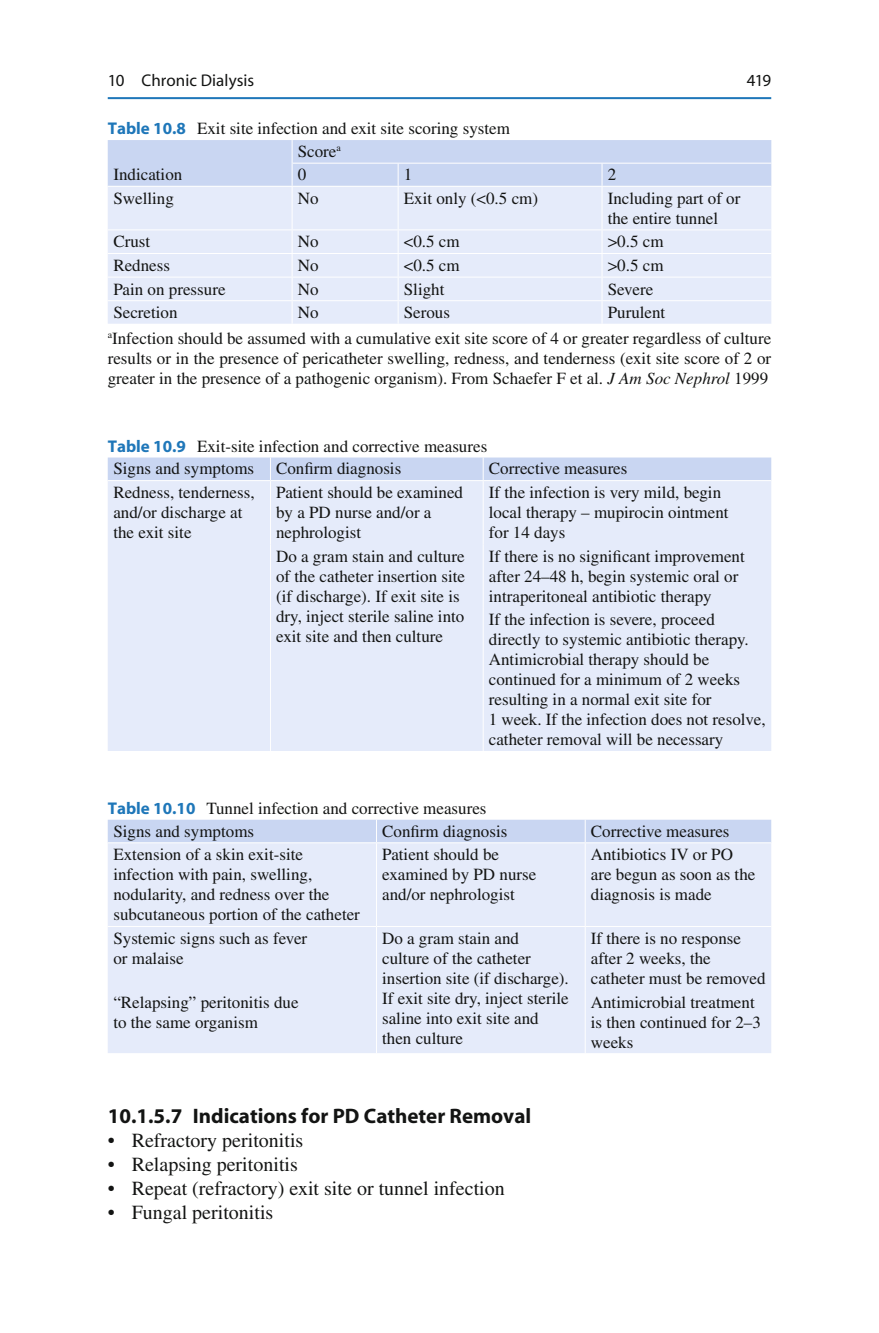
<style>
.page{position:relative;width:879px;height:1333px;background:#fff}
.page>*{position:absolute;margin:0;border:0;box-sizing:border-box;transform-origin:0 0}
.t1{font:700 21px "Myriad";color:#131413}
.t2{font:20px "Times";color:#131413}
.t3{font:17px/20px "Times";color:#131413}
.t4{font:17px "Myriad";letter-spacing:.005em;color:#131413}
.s1{font-family:"Myriad";font-weight:700;color:#1f77b9}
.s2{font-style:italic}
</style>
<div class="page">
<hr style="left:108px;top:97px;width:663px;height:2px;background:#1f77b9">
<div style="left:108px;top:187px;width:663px;height:137px;background:#e5ebfa"></div>
<hr style="left:398px;top:187px;width:1px;height:42px;background:#fff">
<hr style="left:108px;top:229px;width:494px;height:1px;background:#fff">
<hr style="left:602px;top:229px;width:169px;height:1px;background:#fff">
<hr style="left:108px;top:253px;width:494px;height:1px;background:#fff">
<hr style="left:602px;top:253px;width:169px;height:1px;background:#fff">
<hr style="left:108px;top:276px;width:494px;height:1px;background:#fff">
<hr style="left:602px;top:276px;width:169px;height:1px;background:#fff">
<svg style="left:398px;top:230px;width:1px;height:94px"></svg>
<hr style="left:292px;top:187px;width:1px;height:42px;background:#fff">
<hr style="left:601px;top:187px;width:1px;height:42px;background:#fff">
<hr style="left:108px;top:300px;width:184px;height:1px;background:#fff">
<hr style="left:602px;top:300px;width:169px;height:1px;background:#fff">
<hr style="left:292px;top:300px;width:106px;height:1px;background:#fff">
<svg style="left:292px;top:230px;width:1px;height:94px"></svg>
<hr style="left:398px;top:300px;width:204px;height:1px;background:#fff">
<svg style="left:601px;top:230px;width:1px;height:94px"></svg>
<div style="left:108px;top:140px;width:663px;height:46px;background:#c9d6f2"></div>
<hr style="left:293px;top:163px;width:478px;height:1px;background:#fff">
<div style="left:108px;top:481px;width:663px;height:270px;background:#e5ebfa"></div>
<hr style="left:483px;top:481px;width:1px;height:63px;background:#fff">
<hr style="left:483px;top:544px;width:1px;height:64px;background:#fff">
<hr style="left:483px;top:608px;width:1px;height:143px;background:#fff">
<hr style="left:270px;top:481px;width:1px;height:63px;background:#fff">
<hr style="left:270px;top:544px;width:1px;height:64px;background:#fff">
<hr style="left:270px;top:608px;width:1px;height:143px;background:#fff">
<div style="left:108px;top:457px;width:663px;height:23px;background:#c9d6f2"></div>
<div style="left:108px;top:843px;width:663px;height:210px;background:#e5ebfa"></div>
<hr style="left:376px;top:925px;width:209px;height:1px;background:#fff">
<hr style="left:585px;top:843px;width:1px;height:82px;background:#fff">
<hr style="left:585px;top:925px;width:186px;height:1px;background:#fff">
<hr style="left:585px;top:926px;width:1px;height:64px;background:#fff">
<hr style="left:376px;top:843px;width:1px;height:82px;background:#fff">
<hr style="left:108px;top:925px;width:268px;height:1px;background:#fff">
<hr style="left:376px;top:926px;width:1px;height:64px;background:#fff">
<hr style="left:585px;top:990px;width:1px;height:63px;background:#fff">
<hr style="left:376px;top:990px;width:1px;height:63px;background:#fff">
<div style="left:108px;top:819px;width:663px;height:23px;background:#c9d6f2"></div>
<p class="t4" style="left:108px;top:74px;width:148px">10 Chronic Dialysis</p>
<p class="t4" style="left:747px;top:74px;width:26px">419</p>
<p class="t3" style="left:108px;top:120px;width:404px"><span class="s1">Table 10.8</span> Exit site infection and exit site scoring system</p>
<p class="t3" style="left:113px;top:166px;width:70px">Indication</p>
<p class="t3" style="left:298px;top:141px;width:45px;line-height:23px">Score <sup>a<br></sup>0</p>
<p class="t3" style="left:404px;top:166px;width:10px">1</p>
<p class="t3" style="left:608px;top:166px;width:10px">2</p>
<p class="t3" style="left:113px;top:189px;width:62px">Swelling</p>
<p class="t3" style="left:298px;top:189px;width:22px">No</p>
<p class="t3" style="left:404px;top:189px;width:136px">Exit only (&lt;0.5 cm)</p>
<p class="t3" style="left:608px;top:189px;width:134px">Including part of or the entire tunnel</p>
<p class="t3" style="left:113px;top:233px;width:38px">Crust</p>
<p class="t3" style="left:298px;top:233px;width:22px">No</p>
<p class="t3" style="left:404px;top:233px;width:57px">&lt;0.5 cm</p>
<p class="t3" style="left:608px;top:233px;width:57px">&gt;0.5 cm</p>
<p class="t3" style="left:113px;top:257px;width:58px">Redness</p>
<p class="t3" style="left:298px;top:257px;width:22px">No</p>
<p class="t3" style="left:404px;top:257px;width:57px">&lt;0.5 cm</p>
<p class="t3" style="left:608px;top:257px;width:57px">&gt;0.5 cm</p>
<p class="t3" style="left:113px;top:280px;width:114px">Pain on pressure</p>
<p class="t3" style="left:298px;top:280px;width:22px">No</p>
<p class="t3" style="left:404px;top:280px;width:42px">Slight</p>
<p class="t3" style="left:608px;top:280px;width:47px">Severe</p>
<p class="t3" style="left:113px;top:304px;width:66px">Secretion</p>
<p class="t3" style="left:298px;top:304px;width:22px">No</p>
<p class="t3" style="left:404px;top:304px;width:48px">Serous</p>
<p class="t3" style="left:108px;top:301px;width:665px;line-height:25.6px;text-indent:500px">Purulent<br><sup>a</sup>Infection should be assumed with a cumulative exit site score of 4 or greater regardless of culture</p>
<p class="t3" style="left:108px;top:349px;width:665px">results or in the presence of pericatheter swelling, redness, and tenderness (exit site score of 2 or greater in the presence of a pathogenic organism). From Schaefer F et al. <span class="s2">J Am Soc Nephrol</span> 1999</p>
<p class="t3" style="left:113px;top:436px;width:375px;line-height:22.8px;text-indent:-6px"><span class="s1">Table 10.9</span> Exit-site infection and corrective measures<br>Signs and symptoms</p>
<p class="t3" style="left:276px;top:460px;width:127px">Con fi rm diagnosis</p>
<p class="t3" style="left:489px;top:460px;width:140px">Corrective measures</p>
<p class="t3" style="left:113px;top:484px;width:143px">Redness, tenderness, and/or discharge at the exit site</p>
<p class="t3" style="left:276px;top:484px;width:188px">Patient should be examined by a PD nurse and/or a nephrologist</p>
<p class="t3" style="left:489px;top:484px;width:241px">If the infection is very mild, begin local therapy – mupirocin ointment for 14 days</p>
<p class="t3" style="left:276px;top:547px;width:190px">Do a gram stain and culture of the catheter insertion site (if discharge). If exit site is dry, inject sterile saline into exit site and then culture</p>
<p class="t3" style="left:489px;top:547px;width:257px">If there is no signi fi cant improvement after 24–48 h, begin systemic oral or intraperitoneal antibiotic therapy</p>
<p class="t3" style="left:489px;top:611px;width:278px">If the infection is severe, proceed directly to systemic antibiotic therapy.<br>Antimicrobial therapy should be continued for a minimum of 2 weeks resulting in a normal exit site for<br>1 week. If the infection does not resolve, catheter removal will be necessary</p>
<p class="t3" style="left:113px;top:798px;width:374px;line-height:22.8px;text-indent:-6px"><span class="s1">Table 10.10</span> Tunnel infection and corrective measures<br>Signs and symptoms</p>
<p class="t3" style="left:382px;top:822px;width:127px">Con fi rm diagnosis</p>
<p class="t3" style="left:591px;top:822px;width:140px">Corrective measures</p>
<p class="t3" style="left:113px;top:846px;width:248px">Extension of a skin exit-site infection with pain, swelling, nodularity, and redness over the subcutaneous portion of the catheter</p>
<p class="t3" style="left:382px;top:846px;width:156px">Patient should be examined by PD nurse and/or nephrologist</p>
<p class="t3" style="left:591px;top:846px;width:166px">Antibiotics IV or PO are begun as soon as the diagnosis is made</p>
<p class="t3" style="left:113px;top:929px;width:195px">Systemic signs such as fever or malaise</p>
<p class="t3" style="left:382px;top:929px;width:188px">Do a gram stain and culture of the catheter insertion site (if discharge).<br>If exit site dry, inject sterile saline into exit site and then culture</p>
<p class="t3" style="left:591px;top:929px;width:176px">If there is no response after 2 weeks, the catheter must be removed</p>
<p class="t3" style="left:113px;top:993px;width:187px">“Relapsing” peritonitis due to the same organism</p>
<p class="t3" style="left:591px;top:993px;width:171px">Antimicrobial treatment is then continued for 2–3 weeks</p>
<p class="t1" style="left:108px;top:1107px;width:425px">10.1.5.7 Indications for PD Catheter Removal</p>
<p class="t2" style="left:108px;top:1132px;width:197px">• Refractory peritonitis</p>
<p class="t2" style="left:108px;top:1156px;width:192px">• Relapsing peritonitis</p>
<p class="t2" style="left:108px;top:1180px;width:398px">• Repeat (refractory) exit site or tunnel infection</p>
<p class="t2" style="left:108px;top:1204px;width:167px">• Fungal peritonitis</p>
</div>
